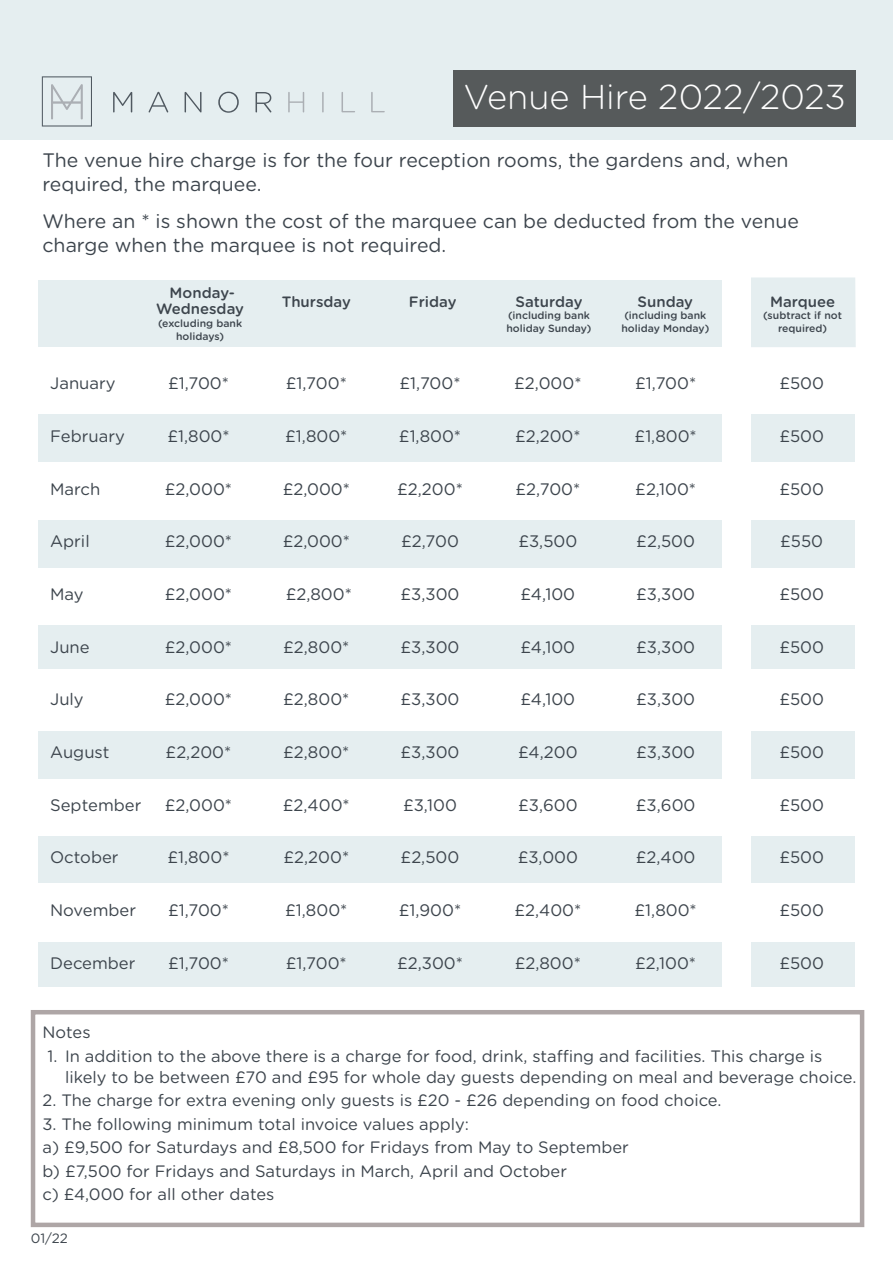
<style>
.page{position:relative;width:893px;height:1263px;background:#fff}
.page>*{position:absolute;margin:0;border:0;box-sizing:border-box;transform-origin:0 0}
.t1{font:300 34.5px "Gotham Rounded";color:#fff}
.t2{font:19.5px/24px "Gotham Rounded";color:#3d454d}
.t3{font:16.65px "Gotham Rounded";color:#3d454d}
.t4{font:16.5px/23.5px "Gotham Rounded";color:#3d454d}
.t5{font:500 15px/16.8px "Gotham Rounded";color:#3d454d;text-align:center}
.t6{font:13.5px "Gotham Rounded";color:#3d454d}
.t7{font:500 10.5px/12.6px "Gotham Rounded";color:#3d454d;text-align:center}
</style>
<div class="page">
<div style="left:0;top:0;width:893px;height:139px;background:#e5eef0"></div>
<div style="left:454px;top:70px;width:402px;height:57px;background:#565a5b"></div>
<svg style="left:113px;top:92px;width:19px;height:20px"></svg>
<svg style="left:149px;top:92px;width:19px;height:20px"></svg>
<svg style="left:185px;top:92px;width:16px;height:20px"></svg>
<svg style="left:218px;top:92px;width:21px;height:21px"></svg>
<svg style="left:256px;top:92px;width:15px;height:20px"></svg>
<svg style="left:288px;top:92px;width:16px;height:20px"></svg>
<hr style="left:322px;top:92px;width:2px;height:20px;background:#abafb4">
<svg style="left:341px;top:92px;width:14px;height:20px"></svg>
<svg style="left:371px;top:92px;width:14px;height:20px"></svg>
<svg style="left:42px;top:76px;width:50px;height:51px"></svg>
<div style="left:38px;top:280px;width:685px;height:67px;background:#e5eef0"></div>
<div style="left:38px;top:414px;width:817px;height:48px;background:#e5eef0"></div>
<div style="left:38px;top:520px;width:817px;height:48px;background:#e5eef0"></div>
<div style="left:38px;top:625px;width:817px;height:44px;background:#e5eef0"></div>
<div style="left:38px;top:731px;width:817px;height:48px;background:#e5eef0"></div>
<div style="left:38px;top:836px;width:817px;height:47px;background:#e5eef0"></div>
<div style="left:38px;top:942px;width:817px;height:44px;background:#e5eef0"></div>
<div style="left:751px;top:277px;width:105px;height:70px;background:#e5eef0"></div>
<div style="left:722px;top:261px;width:28px;height:731px;background:#fff"></div>
<div style="left:31px;top:1010px;width:833px;height:217px;border:4px solid #aea6a6"></div>
<h1 class="t1" style="left:464px;top:74px;width:384px">Venue Hire 2022/2023</h1>
<p class="t2" style="left:43px;top:147px;width:748px">The venue hire charge is for the four reception rooms, the gardens and, when required, the marquee.</p>
<p class="t2" style="left:43px;top:208px;width:758px">Where an * is shown the cost of the marquee can be deducted from the venue charge when the marquee is not required.</p>
<p class="t5" style="left:156px;top:283px;width:89px">Monday-<br>Wednesday</p>
<p class="t7" style="left:158px;top:316px;width:86px">(excluding bank holidays)</p>
<p class="t5" style="left:282px;top:292px;width:71px">Thursday</p>
<p class="t5" style="left:409px;top:292px;width:49px">Friday</p>
<p class="t5" style="left:515px;top:292px;width:69px">Saturday</p>
<p class="t7" style="left:506px;top:309px;width:87px;text-align:left">(including bank holiday Sunday)</p>
<p class="t5" style="left:638px;top:292px;width:57px">Sunday</p>
<p class="t7" style="left:621px;top:309px;width:89px;text-align:left">(including bank holiday Monday)</p>
<p class="t5" style="left:770px;top:292px;width:67px">Marquee</p>
<p class="t7" style="left:763px;top:309px;width:80px">(subtract if not required)</p>
<p class="t3" style="left:50px;top:372px;width:67px">January</p>
<p class="t3" style="left:168px;top:372px;width:62px">£1,700*</p>
<p class="t3" style="left:286px;top:372px;width:62px">£1,700*</p>
<p class="t3" style="left:400px;top:372px;width:62px">£1,700*</p>
<p class="t3" style="left:514px;top:372px;width:69px">£2,000*</p>
<p class="t3" style="left:635px;top:372px;width:62px">£1,700*</p>
<p class="t3" style="left:779px;top:372px;width:46px">£500</p>
<p class="t3" style="left:50px;top:424px;width:76px">February</p>
<p class="t3" style="left:167px;top:424px;width:64px">£1,800*</p>
<p class="t3" style="left:285px;top:424px;width:64px">£1,800*</p>
<p class="t3" style="left:399px;top:424px;width:64px">£1,800*</p>
<p class="t3" style="left:515px;top:424px;width:67px">£2,200*</p>
<p class="t3" style="left:635px;top:424px;width:64px">£1,800*</p>
<p class="t3" style="left:779px;top:424px;width:46px">£500</p>
<p class="t3" style="left:50px;top:477px;width:52px">March</p>
<p class="t3" style="left:165px;top:477px;width:69px">£2,000*</p>
<p class="t3" style="left:283px;top:477px;width:69px">£2,000*</p>
<p class="t3" style="left:397px;top:477px;width:67px">£2,200*</p>
<p class="t3" style="left:515px;top:477px;width:66px">£2,700*</p>
<p class="t3" style="left:635px;top:477px;width:62px">£2,100*</p>
<p class="t3" style="left:779px;top:477px;width:46px">£500</p>
<p class="t3" style="left:50px;top:530px;width:41px">April</p>
<p class="t3" style="left:165px;top:530px;width:69px">£2,000*</p>
<p class="t3" style="left:283px;top:530px;width:69px">£2,000*</p>
<p class="t3" style="left:401px;top:530px;width:59px">£2,700</p>
<p class="t3" style="left:518px;top:530px;width:60px">£3,500</p>
<p class="t3" style="left:636px;top:530px;width:60px">£2,500</p>
<p class="t3" style="left:780px;top:530px;width:44px">£550</p>
<p class="t3" style="left:50px;top:582px;width:35px">May</p>
<p class="t3" style="left:165px;top:582px;width:69px">£2,000*</p>
<p class="t3" style="left:286px;top:582px;width:68px">£2,800*</p>
<p class="t3" style="left:400px;top:582px;width:60px">£3,300</p>
<p class="t3" style="left:520px;top:582px;width:56px">£4,100</p>
<p class="t3" style="left:636px;top:582px;width:60px">£3,300</p>
<p class="t3" style="left:779px;top:582px;width:46px">£500</p>
<p class="t3" style="left:50px;top:635px;width:41px">June</p>
<p class="t3" style="left:165px;top:635px;width:69px">£2,000*</p>
<p class="t3" style="left:283px;top:635px;width:68px">£2,800*</p>
<p class="t3" style="left:400px;top:635px;width:60px">£3,300</p>
<p class="t3" style="left:520px;top:635px;width:56px">£4,100</p>
<p class="t3" style="left:636px;top:635px;width:60px">£3,300</p>
<p class="t3" style="left:779px;top:635px;width:46px">£500</p>
<p class="t3" style="left:50px;top:688px;width:35px">July</p>
<p class="t3" style="left:165px;top:688px;width:69px">£2,000*</p>
<p class="t3" style="left:283px;top:688px;width:68px">£2,800*</p>
<p class="t3" style="left:400px;top:688px;width:60px">£3,300</p>
<p class="t3" style="left:520px;top:688px;width:56px">£4,100</p>
<p class="t3" style="left:636px;top:688px;width:60px">£3,300</p>
<p class="t3" style="left:779px;top:688px;width:46px">£500</p>
<p class="t3" style="left:50px;top:741px;width:61px">August</p>
<p class="t3" style="left:166px;top:741px;width:67px">£2,200*</p>
<p class="t3" style="left:283px;top:741px;width:68px">£2,800*</p>
<p class="t3" style="left:400px;top:741px;width:60px">£3,300</p>
<p class="t3" style="left:518px;top:741px;width:61px">£4,200</p>
<p class="t3" style="left:636px;top:741px;width:60px">£3,300</p>
<p class="t3" style="left:779px;top:741px;width:46px">£500</p>
<p class="t3" style="left:50px;top:793px;width:93px">September</p>
<p class="t3" style="left:165px;top:793px;width:69px">£2,000*</p>
<p class="t3" style="left:283px;top:793px;width:68px">£2,400*</p>
<p class="t3" style="left:403px;top:793px;width:55px">£3,100</p>
<p class="t3" style="left:518px;top:793px;width:61px">£3,600</p>
<p class="t3" style="left:636px;top:793px;width:61px">£3,600</p>
<p class="t3" style="left:779px;top:793px;width:46px">£500</p>
<p class="t3" style="left:50px;top:846px;width:70px">October</p>
<p class="t3" style="left:167px;top:846px;width:64px">£1,800*</p>
<p class="t3" style="left:283px;top:846px;width:67px">£2,200*</p>
<p class="t3" style="left:401px;top:846px;width:60px">£2,500</p>
<p class="t3" style="left:518px;top:846px;width:62px">£3,000</p>
<p class="t3" style="left:636px;top:846px;width:61px">£2,400</p>
<p class="t3" style="left:779px;top:846px;width:46px">£500</p>
<p class="t3" style="left:50px;top:899px;width:88px">November</p>
<p class="t3" style="left:168px;top:899px;width:62px">£1,700*</p>
<p class="t3" style="left:285px;top:899px;width:64px">£1,800*</p>
<p class="t3" style="left:399px;top:899px;width:64px">£1,900*</p>
<p class="t3" style="left:514px;top:899px;width:68px">£2,400*</p>
<p class="t3" style="left:635px;top:899px;width:64px">£1,800*</p>
<p class="t3" style="left:779px;top:899px;width:46px">£500</p>
<p class="t3" style="left:50px;top:951px;width:87px">December</p>
<p class="t3" style="left:168px;top:951px;width:62px">£1,700*</p>
<p class="t3" style="left:286px;top:951px;width:62px">£1,700*</p>
<p class="t3" style="left:397px;top:951px;width:67px">£2,300*</p>
<p class="t3" style="left:515px;top:951px;width:68px">£2,800*</p>
<p class="t3" style="left:635px;top:951px;width:62px">£2,100*</p>
<p class="t3" style="left:779px;top:951px;width:46px">£500</p>
<p class="t4" style="left:43px;top:1020px;width:50px">Notes</p>
<p class="t4" style="left:65px;top:1044px;width:793px;line-height:21px;text-indent:-18px">1. In addition to the above there is a charge for food, drink, staffing and facilities. This charge is likely to be between £70 and £95 for whole day guests depending on meal and beverage choice.</p>
<p class="t4" style="left:43px;top:1088px;width:681px">2. The charge for extra evening only guests is £20 - £26 depending on food choice.</p>
<p class="t4" style="left:43px;top:1111px;width:588px">3. The following minimum total invoice values apply:<br>a) £9,500 for Saturdays and £8,500 for Fridays from May to September b) £7,500 for Fridays and Saturdays in March, April and October<br>c) £4,000 for all other dates</p>
<p class="t6" style="left:31px;top:1229px;width:39px">01/22</p>
</div>
